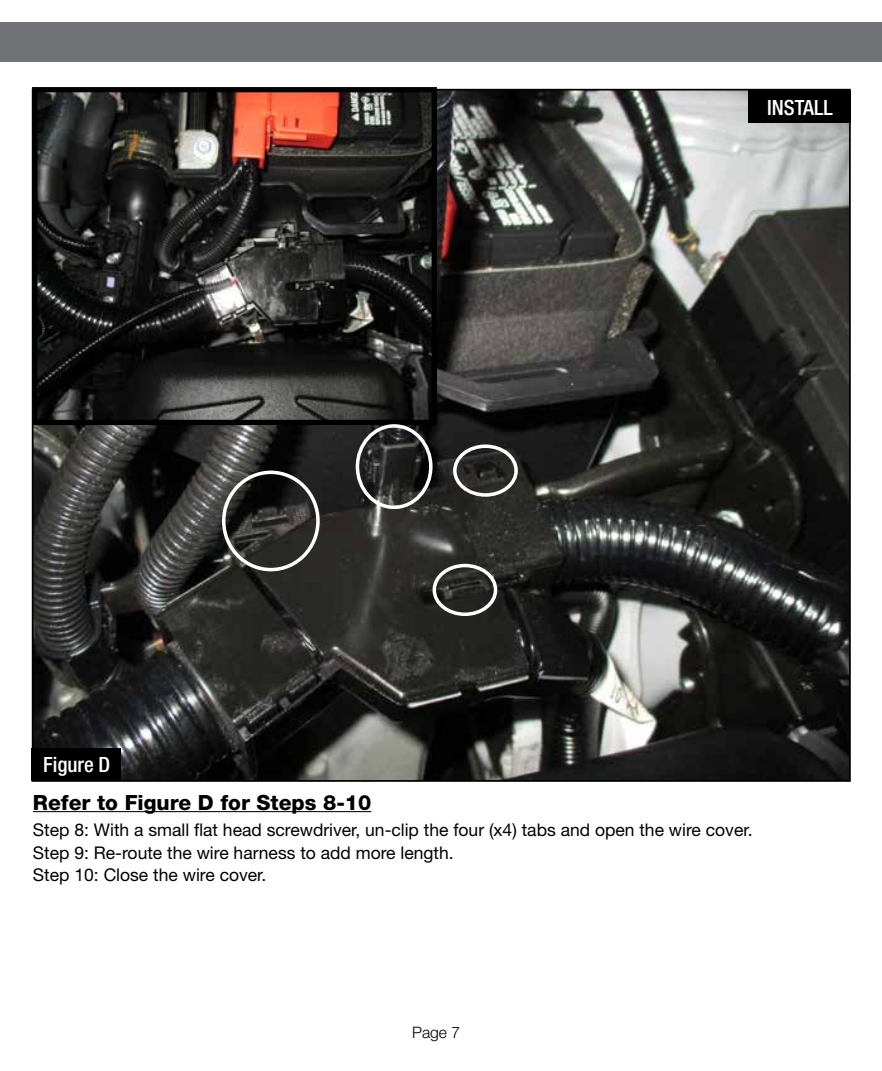
<style>
.page{position:relative;width:882px;height:1071px;background:#fff}
.page>*{position:absolute;margin:0;border:0;box-sizing:border-box;transform-origin:0 0}
.t1{font:800 21px "Helvetica Neue";color:#000}
.t2{font:500 condensed 21px "Helvetica Neue";color:#fff}
.t3{font:17.5px/22.8px "Helvetica Neue";color:#000}
.t4{font:300 15.75px "Helvetica Neue";color:#000}
</style>
<div class="page">
<div style="left:0;top:23px;width:882px;height:39px;background:#717275"></div>
<img style="left:35px;top:92px;width:813px;height:687px">
<hr style="left:33px;top:811px;width:338px;height:1px;background:#000">
<div style="left:31px;top:748px;width:90px;height:33px;background:#000"></div>
<div style="left:749px;top:90px;width:102px;height:33px;background:#000"></div>
<img style="left:38px;top:93px;width:393px;height:326px">
<div style="left:32px;top:87px;width:405px;height:338px;border:5px solid #000"></div>
<div style="left:453px;top:444px;width:65px;height:53px;border:4px solid #fff;border-radius:50%"></div>
<div style="left:356px;top:424px;width:77px;height:85px;border:4px solid #fff;border-radius:50%"></div>
<div style="left:433px;top:564px;width:64px;height:52px;border:4px solid #fff;border-radius:50%"></div>
<div style="left:222px;top:471px;width:98px;height:100px;border:4px solid #fff;border-radius:50%"></div>
<p class="t2" style="left:767px;top:95px;width:67px">INSTALL</p>
<p class="t2" style="left:43px;top:752px;width:69px">Figure D</p>
<p class="t1" style="left:33px;top:790px;width:340px">Refer to Figure D for Steps 8-10</p>
<p class="t3" style="left:33px;top:818px;width:721px">Step 8: With a small flat head screwdriver, un-clip the four (x4) tabs and open the wire cover.<br>Step 9: Re-route the wire harness to add more length.<br>Step 10: Close the wire cover.</p>
<p class="t4" style="left:412px;top:1022px;width:50px">Page 7</p>
</div>
